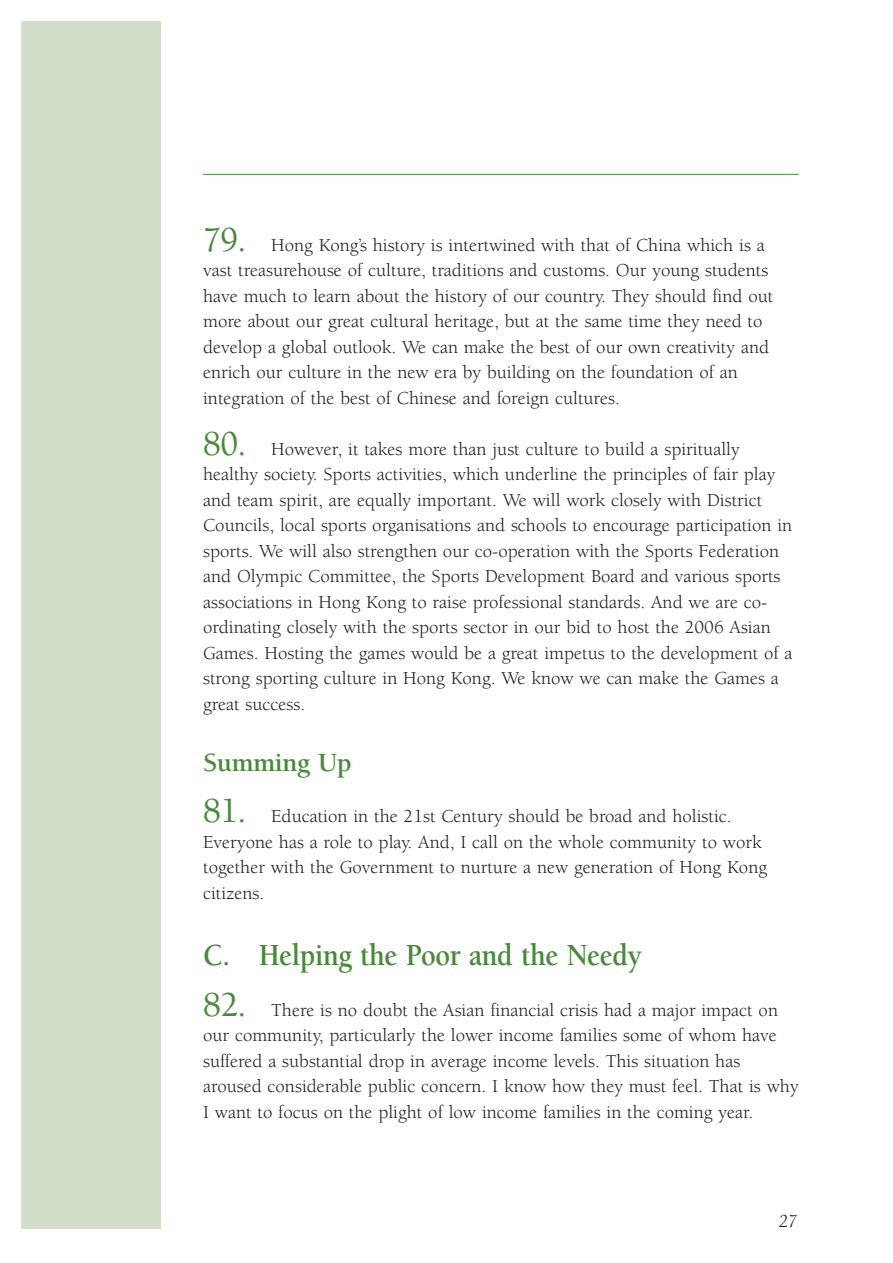
<style>
.page{position:relative;width:893px;height:1263px;background:#fff}
.page>*{position:absolute;margin:0;border:0;box-sizing:border-box;transform-origin:0 0}
.t1{font:700 31.5px "Berkeley";letter-spacing:-.015em;color:#49893c;scale:.9 1}
.t2{font:700 27px "Berkeley";letter-spacing:-.015em;color:#49893c}
.t3{font:18.75px/25.5px "Berkeley";color:#231f20}
.t4{font:italic 18.75px "Berkeley";color:#231f20}
.s1{font-weight:500;font-size:36px;color:#49893c}
</style>
<div class="page">
<div style="left:21px;top:21px;width:139px;height:1207px;background:#d3deca"></div>
<hr style="left:203px;top:174px;width:595px;height:1px;background:#49893c">
<p class="t3" style="left:203px;top:234px;width:571px"><span class="s1">79.</span> Hong Kong’s history is intertwined with that of China which is a vast treasurehouse of culture, traditions and customs. Our young students have much to learn about the history of our country. They should find out more about our great cultural heritage, but at the same time they need to develop a global outlook. We can make the best of our own creativity and enrich our culture in the new era by building on the foundation of an integration of the best of Chinese and foreign cultures.</p>
<p class="t3" style="left:203px;top:438px;width:591px"><span class="s1">80.</span> However, it takes more than just culture to build a spiritually healthy society. Sports activities, which underline the principles of fair play and team spirit, are equally important. We will work closely with District Councils, local sports organisations and schools to encourage participation in sports. We will also strengthen our co-operation with the Sports Federation and Olympic Committee, the Sports Development Board and various sports associations in Hong Kong to raise professional standards. And we are co&shy;ordinating closely with the sports sector in our bid to host the 2006 Asian Games. Hosting the games would be a great impetus to the development of a strong sporting culture in Hong Kong. We know we can make the Games a great success.</p>
<h2 class="t2" style="left:203px;top:752px;width:150px">Summing Up</h2>
<p class="t3" style="left:203px;top:805px;width:565px"><span class="s1">81.</span> Education in the 21st Century should be broad and holistic.<br>Everyone has a role to play. And, I call on the whole community to work together with the Government to nurture a new generation of Hong Kong citizens.</p>
<h1 class="t1" style="left:203px;top:943px;width:489px">C. Helping the Poor and the Needy</h1>
<p class="t3" style="left:203px;top:999px;width:597px"><span class="s1">82.</span> There is no doubt the Asian financial crisis had a major impact on our community, particularly the lower income families some of whom have suffered a substantial drop in average income levels. This situation has aroused considerable public concern. I know how they must feel. That is why I want to focus on the plight of low income families in the coming year.</p>
<p class="t4" style="left:779px;top:1213px;width:20px">27</p>
</div>
